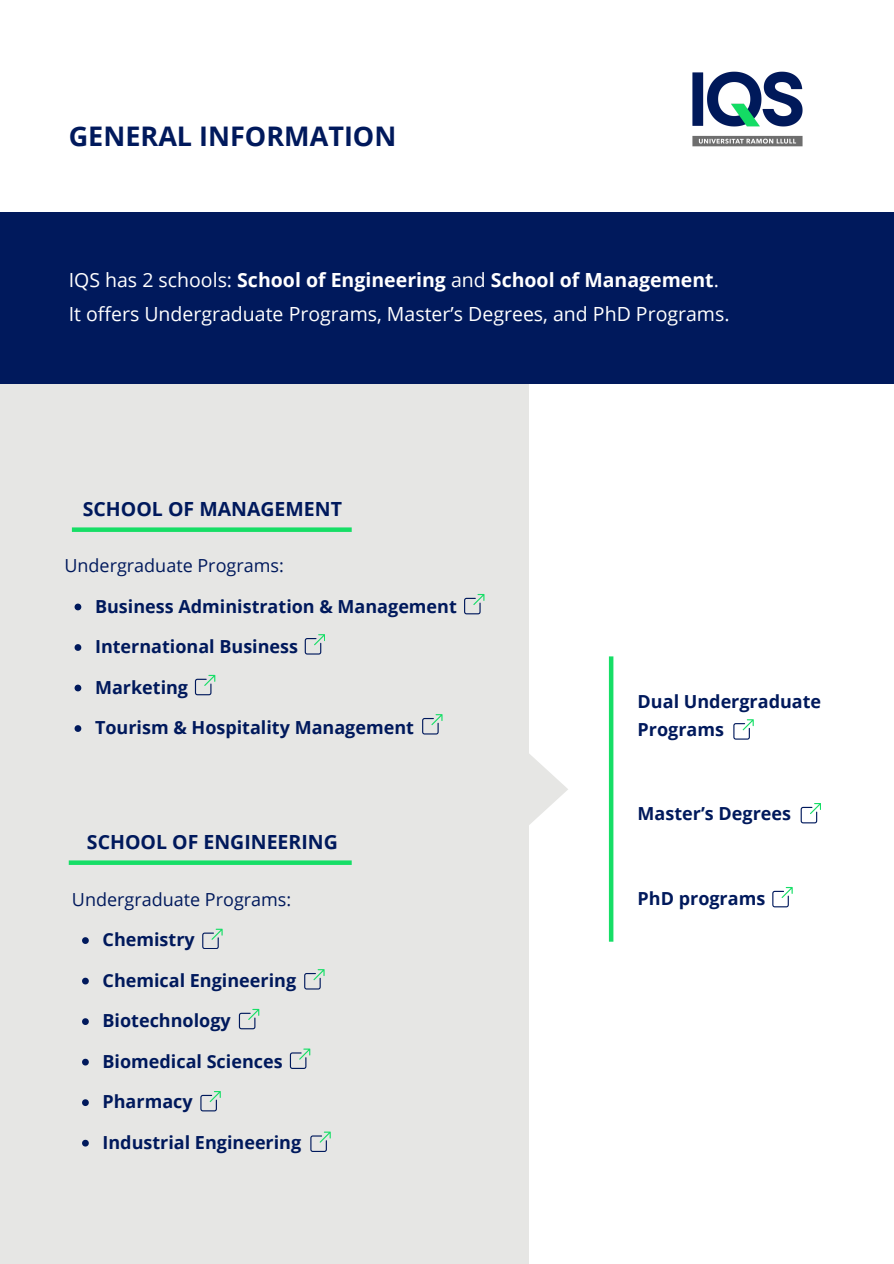
<style>
.page{position:relative;width:894px;height:1264px;background:#fff}
.page>*{position:absolute;margin:0;border:0;box-sizing:border-box;transform-origin:0 0}
.t1{font:700 27px "Open Sans";color:#00195c}
.t2{font:19.5px "Open Sans";color:#fff}
.t3{font:700 19.5px "Open Sans";color:#fff}
.t4{font:700 19.5px "Open Sans";color:#00195c}
.t5{font:700 18px/28.2px "Open Sans";color:#00195c}
.t6{font:18px "Open Sans";color:#00195c}
.s1{font-weight:400}
</style>
<div class="page">
<div style="left:0;top:356px;width:528px;height:907px;background:#e6e6e4"></div>
<div style="left:72px;top:527px;width:279px;height:5px;background:#16de66"></div>
<div style="left:69px;top:860px;width:282px;height:5px;background:#16de66"></div>
<div style="left:608px;top:656px;width:5px;height:285px;background:#16de66"></div>
<svg style="left:528px;top:716px;width:40px;height:146px"></svg>
<div style="left:0;top:212px;width:893px;height:171px;background:#00195c"></div>
<img style="left:692px;top:71px;width:111px;height:76px">
<svg style="left:75px;top:603px;width:6px;height:7px"></svg>
<svg style="left:75px;top:644px;width:6px;height:7px"></svg>
<svg style="left:75px;top:684px;width:6px;height:7px"></svg>
<svg style="left:75px;top:725px;width:6px;height:7px"></svg>
<svg style="left:82px;top:937px;width:7px;height:6px"></svg>
<svg style="left:82px;top:977px;width:7px;height:7px"></svg>
<svg style="left:82px;top:1018px;width:7px;height:6px"></svg>
<svg style="left:82px;top:1058px;width:7px;height:7px"></svg>
<svg style="left:82px;top:1099px;width:7px;height:6px"></svg>
<svg style="left:82px;top:1139px;width:7px;height:7px"></svg>
<svg style="left:304px;top:634px;width:21px;height:20px"></svg>
<svg style="left:195px;top:675px;width:20px;height:20px"></svg>
<svg style="left:422px;top:714px;width:20px;height:20px"></svg>
<svg style="left:464px;top:594px;width:20px;height:20px"></svg>
<svg style="left:733px;top:719px;width:20px;height:20px"></svg>
<svg style="left:800px;top:803px;width:20px;height:20px"></svg>
<svg style="left:772px;top:887px;width:20px;height:20px"></svg>
<svg style="left:202px;top:928px;width:20px;height:21px"></svg>
<svg style="left:304px;top:969px;width:20px;height:20px"></svg>
<svg style="left:239px;top:1008px;width:20px;height:21px"></svg>
<svg style="left:290px;top:1048px;width:20px;height:20px"></svg>
<svg style="left:200px;top:1091px;width:20px;height:20px"></svg>
<svg style="left:310px;top:1131px;width:20px;height:20px"></svg>
<h1 class="t1" style="left:69px;top:117px;width:329px">GENERAL INFORMATION</h1>
<p class="t3" style="left:69px;top:266px;width:651px"><span class="s1">IQS has 2 schools:</span> School of Engineering <span class="s1">and</span> School of Management<span class="s1">.</span></p>
<p class="t2" style="left:69px;top:300px;width:662px">It offers Undergraduate Programs, Master’s Degrees, and PhD Programs.</p>
<p class="t4" style="left:83px;top:495px;width:261px">SCHOOL OF MANAGEMENT</p>
<p class="t6" style="left:64px;top:553px;width:221px">Undergraduate Programs:</p>
<p class="t5" style="left:95px;top:591px;width:363px">Business Administration &amp; Management</p>
<p class="t5" style="left:95px;top:632px;width:204px">International Business</p>
<h2 class="t5" style="left:95px;top:672px;width:95px">Marketing</h2>
<p class="t5" style="left:95px;top:713px;width:320px">Tourism &amp; Hospitality Management</p>
<p class="t4" style="left:87px;top:828px;width:252px">SCHOOL OF ENGINEERING</p>
<p class="t6" style="left:72px;top:886px;width:221px">Undergraduate Programs:</p>
<p class="t5" style="left:102px;top:925px;width:94px">Chemistry</p>
<p class="t5" style="left:102px;top:965px;width:195px">Chemical Engineering</p>
<p class="t5" style="left:102px;top:1006px;width:130px">Biotechnology</p>
<p class="t5" style="left:102px;top:1046px;width:182px">Biomedical Sciences</p>
<p class="t5" style="left:102px;top:1087px;width:92px">Pharmacy</p>
<p class="t5" style="left:102px;top:1127px;width:200px">Industrial Engineering</p>
<h2 class="t5" style="left:637px;top:686px;width:185px">Dual Undergraduate<br>Programs</h2>
<p class="t5" style="left:637px;top:799px;width:155px">Master’s Degrees</p>
<p class="t5" style="left:637px;top:883px;width:129px">PhD programs</p>
</div>
